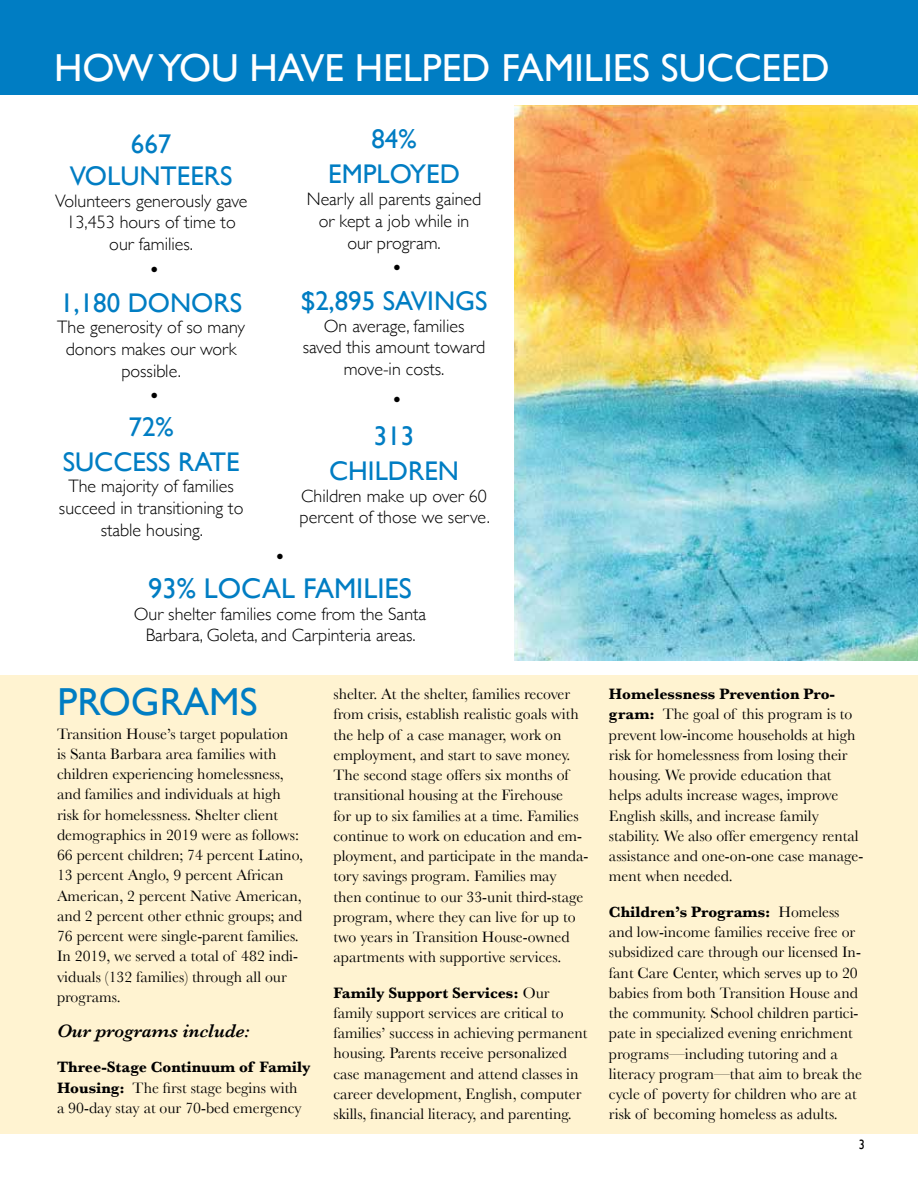
<style>
.page{position:relative;width:918px;height:1188px;background:#fff}
.page>*{position:absolute;margin:0;border:0;box-sizing:border-box;transform-origin:0 0}
.t1{font:39px "Gill Sans";color:#fff}
.t2{font:39px "Gill Sans";color:#007dc3}
.t3{font:28.5px "Gill Sans";color:#007dc3}
.t4{font:27px/35.1px "Gill Sans";color:#007dc3;text-align:center}
.t5{font:21.9px "Gill Sans";color:#000}
.t6{font:italic 600 18.75px "Baskerville";color:#000}
.t7{font:300 18px/21.8px "Gill Sans";color:#000;text-align:center}
.t8{font:15.75px/20.2px "Baskerville";color:#000}
.t9{font:13.5px "Gill Sans";color:#000;scale:.9 1}
.s1{font-weight:700}
</style>
<div class="page">
<img style="left:514px;top:106px;width:404px;height:555px">
<div style="left:0;top:675px;width:918px;height:459px;background:#fff3d1"></div>
<div style="left:0;top:0;width:918px;height:94px;background:#007dc3"></div>
<h1 class="t1" style="left:54px;top:45px;width:777px">HOW YOU HAVE HELPED FAMILIES SUCCEED</h1>
<h3 class="t4" style="left:70px;top:127px;width:164px;line-height:32.4px">667<br>VOLUNTEERS</h3>
<p class="t7" style="left:55px;top:189px;width:194px">Volunteers generously gave<br>13,453 hours of time to our families.</p>
<h3 class="t5" style="left:150px;top:256px;width:9px">•</h3>
<h3 class="t4" style="left:60px;top:285px;width:183px">1,180 DONORS</h3>
<p class="t7" style="left:57px;top:316px;width:189px">The generosity of so many donors makes our work possible.</p>
<h3 class="t5" style="left:150px;top:383px;width:9px">•</h3>
<h3 class="t4" style="left:63px;top:409px;width:178px">72%<br>SUCCESS RATE</h3>
<p class="t7" style="left:59px;top:475px;width:186px">The majority of families succeed in transitioning to stable housing.</p>
<h3 class="t4" style="left:328px;top:121px;width:133px">84%<br>EMPLOYED</h3>
<p class="t7" style="left:307px;top:187px;width:176px">Nearly all parents gained or kept a job while in our program.</p>
<h3 class="t5" style="left:393px;top:255px;width:9px">•</h3>
<h3 class="t4" style="left:301px;top:283px;width:188px">$2,895 SAVINGS</h3>
<p class="t7" style="left:303px;top:314px;width:184px">On average, families saved this amount toward move-in costs.</p>
<h3 class="t5" style="left:393px;top:387px;width:9px">•</h3>
<h3 class="t4" style="left:329px;top:418px;width:131px">313<br>CHILDREN</h3>
<p class="t7" style="left:300px;top:484px;width:192px;text-align:left">Children make up over 60 percent of those we serve.</p>
<h3 class="t5" style="left:276px;top:544px;width:9px">•</h3>
<h2 class="t3" style="left:148px;top:572px;width:265px">93% LOCAL FAMILIES</h2>
<p class="t7" style="left:134px;top:602px;width:294px">Our shelter families come from the Santa<br>Barbara, Goleta, and Carpinteria areas.</p>
<h1 class="t2" style="left:58px;top:678px;width:201px">PROGRAMS</h1>
<p class="t8" style="left:333px;top:684px;width:257px">shelter. At the shelter, families recover from crisis, establish realistic goals with the help of a case manager, work on employment, and start to save money.<br>The second stage offers six months of transitional housing at the Firehouse<br>for up to six families at a time. Families continue to work on education and em&shy;ployment, and participate in the manda&shy;tory savings program. Families may then continue to our 33-unit third-stage program, where they can live for up to two years in Transition House-owned apartments with supportive services.</p>
<p class="t8" style="left:333px;top:982px;width:255px"><span class="s1">Family Support Services:</span> Our family support services are critical to families’ success in achieving permanent housing. Parents receive personalized case management and attend classes in career development, English, computer skills, financial literacy, and parenting.</p>
<p class="t8" style="left:57px;top:723px;width:248px">Transition House’s target population<br>is Santa Barbara area families with children experiencing homelessness, and families and individuals at high risk for homelessness. Shelter client demographics in 2019 were as follows:<br>66 percent children; 74 percent Latino, 13 percent Anglo, 9 percent African American, 2 percent Native American, and 2 percent other ethnic groups; and 76 percent were single-parent families.<br>In 2019, we served a total of 482 indi&shy;viduals (132 families) through all our programs.</p>
<p class="t6" style="left:57px;top:1020px;width:194px">Our programs include:</p>
<p class="t8" style="left:57px;top:1057px;width:255px"><span class="s1">Three-Stage Continuum of Family<br>Housing:</span> The first stage begins with<br>a 90-day stay at our 70-bed emergency</p>
<p class="t8" style="left:609px;top:684px;width:256px"><span class="s1">Homelessness Prevention Pro&shy;gram:</span> The goal of this program is to prevent low-income households at high risk for homelessness from losing their housing. We provide education that helps adults increase wages, improve English skills, and increase family stability. We also offer emergency rental assistance and one-on-one case manage&shy;ment when needed.</p>
<p class="t8" style="left:609px;top:901px;width:255px"><span class="s1">Children’s Programs:</span> Homeless and low-income families receive free or subsidized care through our licensed In&shy;fant Care Center, which serves up to 20 babies from both Transition House and the community. School children partici&shy;pate in specialized evening enrichment programs—including tutoring and a literacy program—that aim to break the cycle of poverty for children who are at risk of becoming homeless as adults.</p>
<p class="t9" style="left:859px;top:1137px;width:8px">3</p>
</div>
